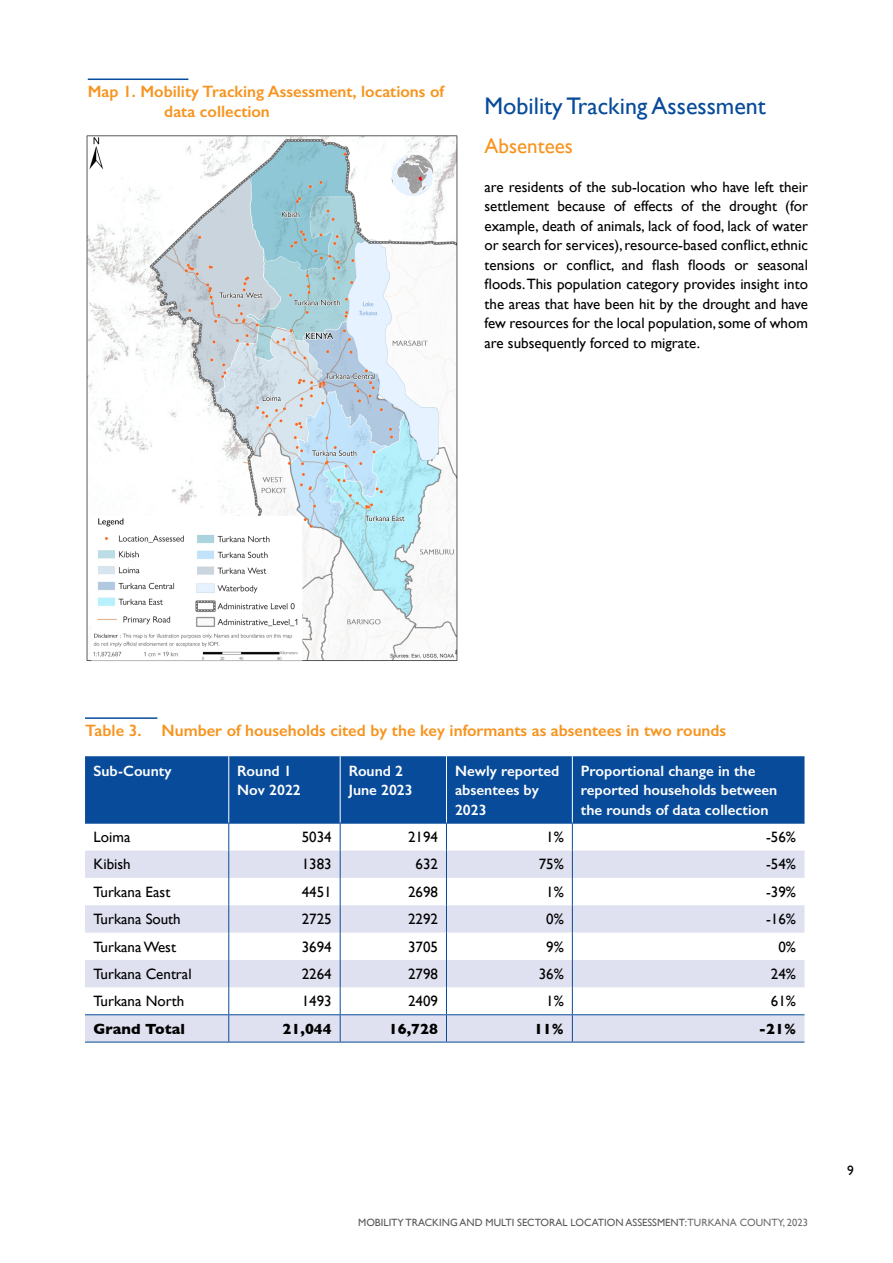
<style>
.page{position:relative;width:893px;height:1263px;background:#fff}
.page>*{position:absolute;margin:0;border:0;box-sizing:border-box;transform-origin:0 0}
.t1{font:24px "Gill Sans";color:#084b9a}
.t2{font:21px "Gill Sans";color:#f7941e}
.t3{font:600 16.5px/19.5px "Gill Sans";color:#f7941e}
.t4{font:15px/19.5px "Gill Sans";color:#000;text-align:justify}
.t5{font:600 15px/19.5px "Gill Sans";color:#fff}
.t6{font:700 15px "Gill Sans";color:#000}
.t7{font:13.5px "Gill Sans";color:#000}
.t8{font:10.5px "Gill Sans";color:#58595b}
.s1{color:#6d6e71}
</style>
<div class="page">
<div style="left:85px;top:756px;width:719px;height:67px;background:#084b9a"></div>
<svg style="left:85px;top:850px;width:719px;height:192px;fill:#e0e1f0"></svg>
<hr style="left:228px;top:756px;width:1px;height:67px;background:#fff">
<hr style="left:340px;top:756px;width:1px;height:67px;background:#fff">
<hr style="left:446px;top:756px;width:1px;height:67px;background:#fff">
<hr style="left:572px;top:756px;width:1px;height:67px;background:#fff">
<hr style="left:85px;top:823px;width:144px;height:1px;background:#084b9a">
<hr style="left:229px;top:823px;width:111px;height:1px;background:#084b9a">
<hr style="left:340px;top:823px;width:106px;height:1px;background:#084b9a">
<hr style="left:446px;top:823px;width:126px;height:1px;background:#084b9a">
<hr style="left:572px;top:823px;width:232px;height:1px;background:#084b9a">
<svg style="left:228px;top:823px;width:1px;height:219px"></svg>
<svg style="left:340px;top:823px;width:1px;height:219px"></svg>
<svg style="left:446px;top:823px;width:1px;height:219px"></svg>
<svg style="left:572px;top:823px;width:1px;height:219px"></svg>
<hr style="left:85px;top:1014px;width:144px;height:1px;background:#084b9a">
<hr style="left:229px;top:1014px;width:111px;height:1px;background:#084b9a">
<hr style="left:340px;top:1014px;width:106px;height:1px;background:#084b9a">
<hr style="left:446px;top:1014px;width:126px;height:1px;background:#084b9a">
<hr style="left:572px;top:1014px;width:232px;height:1px;background:#084b9a">
<hr style="left:85px;top:1042px;width:144px;height:1px;background:#084b9a">
<hr style="left:229px;top:1042px;width:111px;height:1px;background:#084b9a">
<hr style="left:340px;top:1042px;width:106px;height:1px;background:#084b9a">
<hr style="left:446px;top:1042px;width:126px;height:1px;background:#084b9a">
<hr style="left:572px;top:1042px;width:232px;height:1px;background:#084b9a">
<hr style="left:85px;top:717px;width:72px;height:2px;background:#084b9a">
<img style="left:86px;top:135px;width:372px;height:526px">
<hr style="left:88px;top:79px;width:100px;height:1px;background:#084b9a">
<p class="t3" style="left:164px;top:82px;width:281px;text-indent:-77px">Map 1. Mobility Tracking Assessment, locations of data collection</p>
<h1 class="t1" style="left:484px;top:92px;width:283px">Mobility Tracking Assessment</h1>
<h2 class="t2" style="left:484px;top:133px;width:90px">Absentees</h2>
<p class="t4" style="left:484px;top:177px;width:325px">are residents of the sub-location who have left their settlement because of effects of the drought (for example, death of animals, lack of food, lack of water or search for services), resource-based conflict, ethnic tensions or conflict, and flash floods or seasonal floods. This population category provides insight into the areas that have been hit by the drought and have few resources for the local population, some of whom are subsequently forced to migrate.</p>
<p class="t3" style="left:85px;top:720px;width:643px">Table 3. Number of households cited by the key informants as absentees in two rounds</p>
<p class="t5" style="left:94px;top:761px;width:79px">Sub-County</p>
<p class="t5" style="left:237px;top:761px;width:65px">Round 1<br>Nov 2022</p>
<p class="t5" style="left:349px;top:761px;width:66px">Round 2<br>June 2023</p>
<p class="t5" style="left:455px;top:761px;width:106px">Newly reported absentees by<br>2023</p>
<p class="t5" style="left:581px;top:761px;width:198px">Proportional change in the reported households between the rounds of data collection</p>
<p class="t4" style="left:94px;top:827px;width:38px">Loima</p>
<p class="t4" style="left:302px;top:827px;width:31px">5034</p>
<p class="t4" style="left:408px;top:827px;width:31px">2194</p>
<p class="t4" style="left:546px;top:827px;width:19px">1%</p>
<p class="t4" style="left:766px;top:827px;width:31px">-56%</p>
<p class="t4" style="left:94px;top:854px;width:39px">Kibish</p>
<p class="t4" style="left:302px;top:854px;width:31px">1383</p>
<p class="t4" style="left:415px;top:854px;width:24px">632</p>
<p class="t4" style="left:539px;top:854px;width:27px">75%</p>
<p class="t4" style="left:766px;top:854px;width:31px">-54%</p>
<p class="t4" style="left:94px;top:882px;width:78px">Turkana East</p>
<p class="t4" style="left:302px;top:882px;width:31px">4451</p>
<p class="t4" style="left:408px;top:882px;width:31px">2698</p>
<p class="t4" style="left:546px;top:882px;width:19px">1%</p>
<p class="t4" style="left:766px;top:882px;width:31px">-39%</p>
<p class="t4" style="left:94px;top:909px;width:89px">Turkana South</p>
<p class="t4" style="left:302px;top:909px;width:31px">2725</p>
<p class="t4" style="left:408px;top:909px;width:31px">2292</p>
<p class="t4" style="left:546px;top:909px;width:19px">0%</p>
<p class="t4" style="left:766px;top:909px;width:31px">-16%</p>
<p class="t4" style="left:94px;top:936px;width:84px">Turkana West</p>
<p class="t4" style="left:302px;top:936px;width:31px">3694</p>
<p class="t4" style="left:408px;top:936px;width:31px">3705</p>
<p class="t4" style="left:546px;top:936px;width:19px">9%</p>
<p class="t4" style="left:778px;top:936px;width:19px">0%</p>
<p class="t4" style="left:94px;top:964px;width:99px">Turkana Central</p>
<p class="t4" style="left:302px;top:964px;width:31px">2264</p>
<p class="t4" style="left:408px;top:964px;width:31px">2798</p>
<p class="t4" style="left:539px;top:964px;width:27px">36%</p>
<p class="t4" style="left:771px;top:964px;width:27px">24%</p>
<p class="t4" style="left:94px;top:991px;width:92px">Turkana North</p>
<p class="t4" style="left:302px;top:991px;width:31px">1493</p>
<p class="t4" style="left:408px;top:991px;width:31px">2409</p>
<p class="t4" style="left:546px;top:991px;width:19px">1%</p>
<p class="t4" style="left:771px;top:991px;width:27px">61%</p>
<p class="t6" style="left:94px;top:1017px;width:93px">Grand Total</p>
<p class="t6" style="left:283px;top:1017px;width:51px">21,044</p>
<p class="t6" style="left:389px;top:1017px;width:51px">16,728</p>
<p class="t6" style="left:534px;top:1017px;width:31px">11%</p>
<p class="t6" style="left:759px;top:1017px;width:39px">-21%</p>
<p class="t8" style="left:358px;top:1216px;width:451px">MOBILITY TRACKING AND MULTI SECTORAL LOCATION ASSESSMENT:<span class="s1">TURKANA COUNTY, 2023</span></p>
<p class="t7" style="left:847px;top:1162px;width:8px">9</p>
</div>
